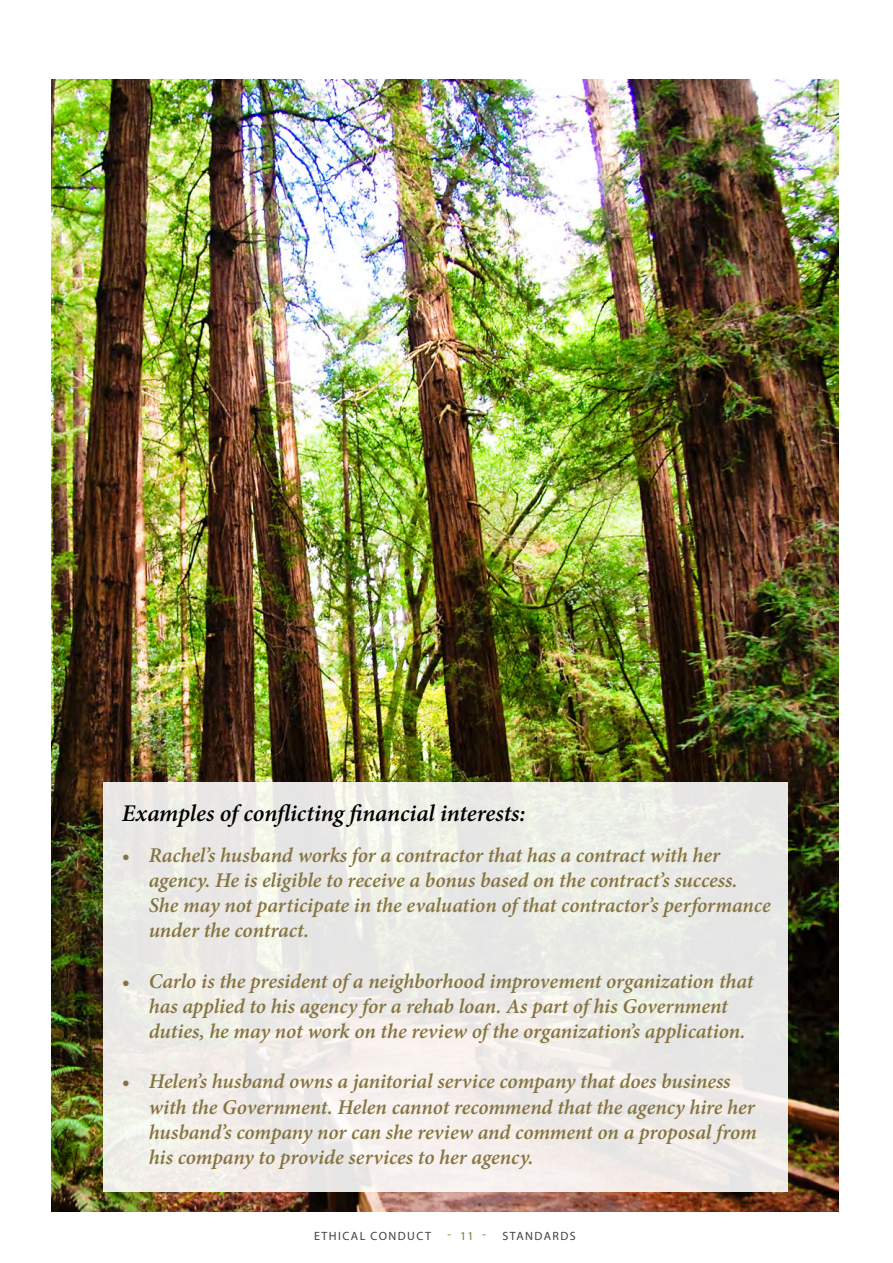
<style>
.page{position:relative;width:893px;height:1263px;background:#fff}
.page>*{position:absolute;margin:0;border:0;box-sizing:border-box;transform-origin:0 0}
.t1{font:italic 600 24px "Minion Pro";letter-spacing:-.005em;color:#000}
.t2{font:italic 600 21px/25.2px "Minion Pro";letter-spacing:-.005em;color:#857440}
.t3{font:12px "Myriad Pro";letter-spacing:.12em;color:#414042}
.t4{font:12px "Myriad Pro";color:#857440}
</style>
<div class="page">
<img style="left:51px;top:80px;width:787px;height:1132px">
<div style="left:104px;top:782px;width:684px;height:410px;background:linear-gradient(to right,#efede8,#ebeae7)"></div>
<p class="t1" style="left:122px;top:797px;width:405px">Examples of conflicting financial interests:</p>
<p class="t2" style="left:149px;top:842px;width:623px;text-indent:-27px">• Rachel’s husband works for a contractor that has a contract with her agency. He is eligible to receive a bonus based on the contract’s success.<br>She may not participate in the evaluation of that contractor’s performance under the contract.</p>
<p class="t2" style="left:149px;top:968px;width:606px;text-indent:-27px">• Carlo is the president of a neighborhood improvement organization that has applied to his agency for a rehab loan. As part of his Government duties, he may not work on the review of the organization’s application.</p>
<p class="t2" style="left:149px;top:1069px;width:610px;text-indent:-27px">• Helen’s husband owns a janitorial service company that does business with the Government. Helen cannot recommend that the agency hire her husband’s company nor can she review and comment on a proposal from his company to provide services to her agency.</p>
<p class="t3" style="left:314px;top:1229px;width:119px">ETHICAL CONDUCT</p>
<p class="t4" style="left:448px;top:1228px;width:40px">- 11 -</p>
<p class="t3" style="left:502px;top:1229px;width:75px">STANDARDS</p>
</div>
